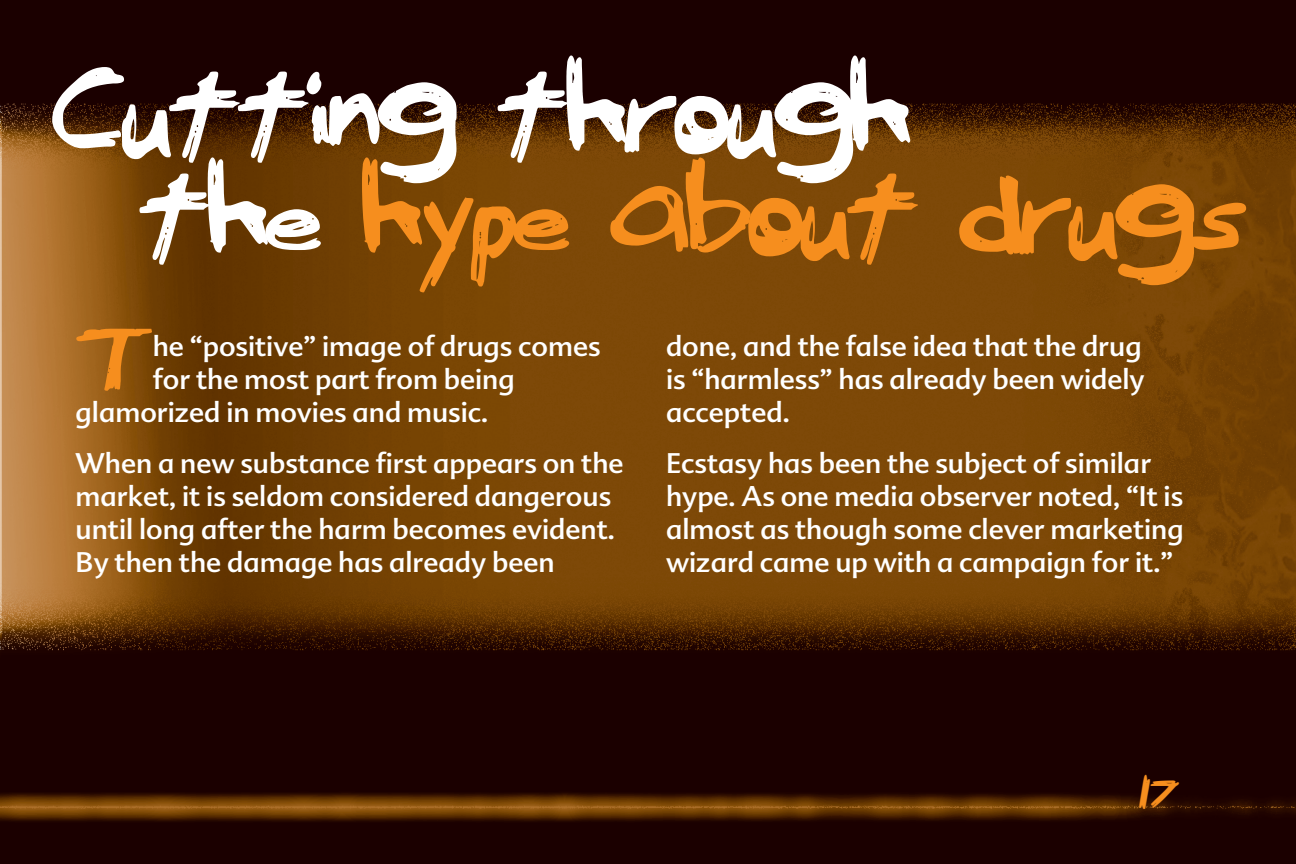
<style>
.page{position:relative;width:1296px;height:864px;background:#fff}
.page>*{position:absolute;margin:0;border:0;box-sizing:border-box;transform-origin:0 0}
.t1{font:96px/102px "Serpico Accented";letter-spacing:-.045em;color:#fff}
.t2{font:80.1px "Serpico Accented";color:#f68e1e}
.t3{font:36px "Serpico Accented";color:#f68e1e}
.t4{font:27px/33px "Advert";color:#fff}
.s1{color:#f68e1e}
</style>
<div class="page">
<img style="left:0;top:0;width:1296px;height:864px">
<h1 class="t1" style="left:139px;top:66px;width:1110px;text-indent:-87px">Cutting through<br>the <span class="s1">hype about drugs</span></h1>
<h2 class="t2" style="left:76px;top:315px;width:79px">T</h2>
<p class="t4" style="left:153px;top:330px;width:449px">he “positive” image of drugs comes</p>
<p class="t4" style="left:153px;top:363px;width:363px">for the most part from being</p>
<p class="t4" style="left:76px;top:396px;width:414px">glamorized in movies and music.</p>
<p class="t4" style="left:76px;top:446px;width:550px">When a new substance first appears on the market, it is seldom considered dangerous until long after the harm becomes evident.<br>By then the damage has already been</p>
<p class="t4" style="left:666px;top:330px;width:480px;text-align:justify">done, and the false idea that the drug is “harmless” has already been widely accepted.</p>
<p class="t4" style="left:666px;top:446px;width:519px">Ecstasy has been the subject of similar hype. As one media observer noted, “It is almost as though some clever marketing wizard came up with a campaign for it.”</p>
<h3 class="t3" style="left:1139px;top:775px;width:42px">17</h3>
</div>
